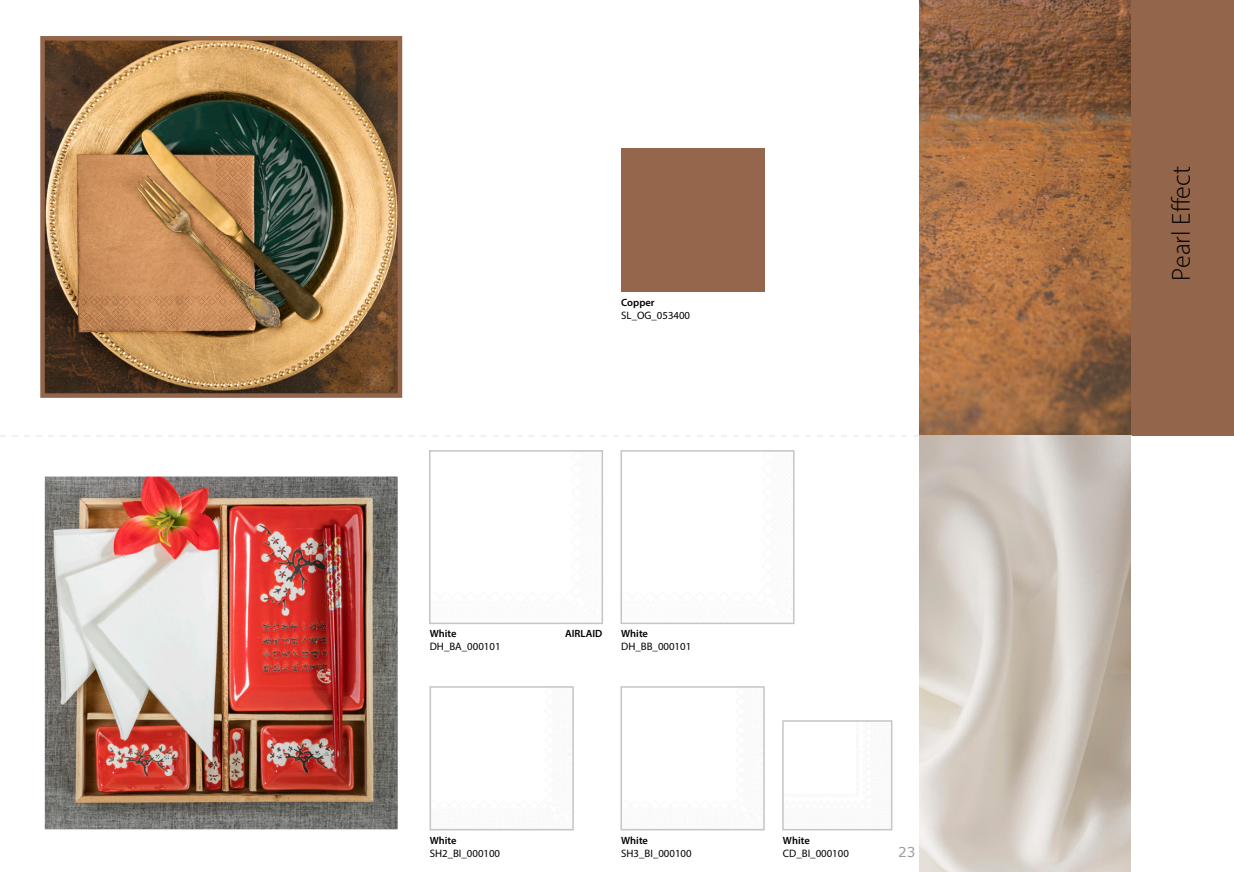
<style>
.page{position:relative;width:1234px;height:872px;background:#fff}
.page>*{position:absolute;margin:0;border:0;box-sizing:border-box;transform-origin:0 0}
.t1{font:300 26.1px "Myriad Pro";color:#000}
.t2{font:13.5px "Verdana";color:#9c9c9c}
.t3{font:10.8px "Myriad Pro";color:#000}
.t4{font:600 10.5px "Myriad Pro";color:#000}
</style>
<div class="page">
<svg style="left:0;top:435px;width:918px;height:2px"></svg>
<img style="left:45px;top:41px;width:352px;height:352px">
<div style="left:40px;top:36px;width:362px;height:362px;border:4px solid #93654a"></div>
<div style="left:621px;top:149px;width:142px;height:143px;background:#96664c"></div>
<img style="left:918px;top:0;width:213px;height:436px">
<div style="left:1131px;top:0;width:102px;height:436px;background:#93654a"></div>
<img style="left:45px;top:477px;width:352px;height:352px">
<div style="left:40px;top:472px;width:362px;height:362px;border:4px solid #fff"></div>
<svg style="left:918px;top:436px;width:213px;height:436px"></svg>
<div style="left:620px;top:450px;width:174px;height:174px;border:2px solid #c5c5c5"></div>
<div style="left:429px;top:450px;width:174px;height:174px;border:2px solid #c5c5c5"></div>
<div style="left:620px;top:686px;width:144px;height:144px;border:2px solid #c5c5c5"></div>
<div style="left:429px;top:686px;width:144px;height:144px;border:2px solid #c5c5c5"></div>
<div style="left:782px;top:720px;width:110px;height:110px;border:2px solid #c5c5c5"></div>
<p class="t4" style="left:621px;top:295px;width:35px">Copper</p>
<p class="t3" style="left:621px;top:308px;width:70px">SL_OG_053400</p>
<p class="t4" style="left:429px;top:627px;width:28px">White</p>
<p class="t4" style="left:565px;top:627px;width:39px">AIRLAID</p>
<p class="t3" style="left:429px;top:640px;width:72px">DH_BA_000101</p>
<p class="t4" style="left:621px;top:627px;width:28px">White</p>
<p class="t3" style="left:621px;top:640px;width:71px">DH_BB_000101</p>
<p class="t4" style="left:429px;top:833px;width:28px">White</p>
<p class="t3" style="left:429px;top:846px;width:72px">SH2_BI_000100</p>
<p class="t4" style="left:621px;top:833px;width:28px">White</p>
<p class="t3" style="left:621px;top:846px;width:72px">SH3_BI_000100</p>
<p class="t4" style="left:782px;top:833px;width:28px">White</p>
<p class="t3" style="left:782px;top:846px;width:67px">CD_BI_000100</p>
<p class="t2" style="left:898px;top:843px;width:19px">23</p>
<p class="t1" style="left:1165px;top:280px;width:116px;rotate:-90deg">Pearl Effect</p>
</div>
